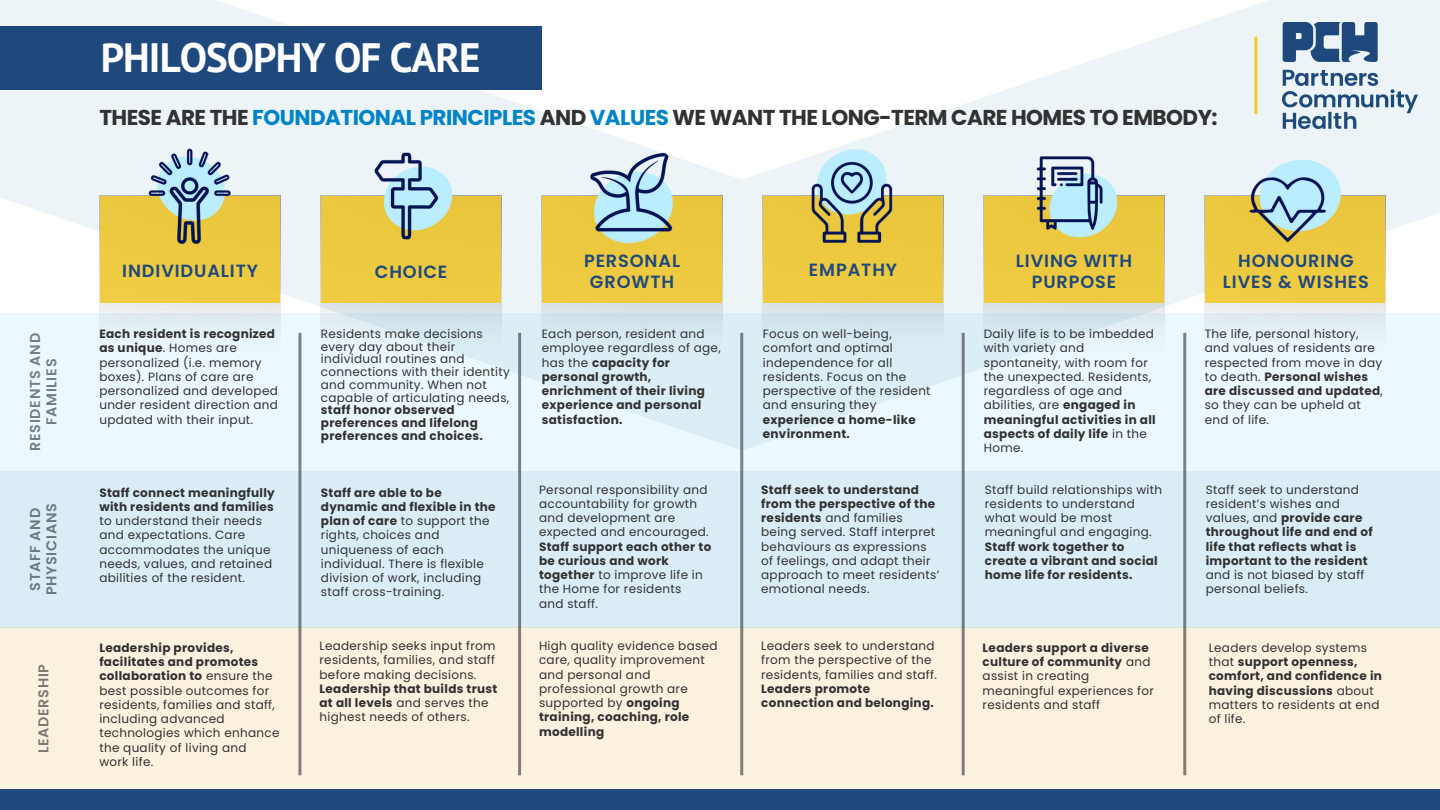
<style>
.page{position:relative;width:1440px;height:810px;background:#fff}
.page>*{position:absolute;margin:0;border:0;box-sizing:border-box;transform-origin:0 0}
.t1{font:700 40.9px "PT Sans";letter-spacing:-.025em;color:#fff}
.t2{font:700 21.5px "Poppins";letter-spacing:-.025em;color:#323232}
.t3{font:600 17.7px/21px "Poppins";letter-spacing:.05em;color:#1f497d;text-align:center}
.t4{font:600 14.3px/16.5px "Poppins";letter-spacing:.05em;color:#000;text-align:center}
.t5{font:12px/14.2px "Poppins";letter-spacing:.025em;color:#323232}
.t6{font:700 12px/14.2px "Poppins";letter-spacing:.025em;color:#323232}
.s1{color:#0084c7}
.s2{font-weight:700}
.s3{font-weight:400}
</style>
<div class="page">
<svg style="left:0;top:0;width:1440px;height:313px;fill:#ecf4f7"></svg>
<div style="left:0;top:27px;width:541px;height:62px;background:#1f497d"></div>
<div style="left:0;top:471px;width:1440px;height:157px;background:#daedf7"></div>
<div style="left:0;top:313px;width:1440px;height:158px;background:linear-gradient(to right,#e8f6fc,#e8f6fc)"></div>
<div style="left:0;top:628px;width:1440px;height:162px;background:#fbf1df"></div>
<hr style="left:298px;top:333px;width:3px;height:442px;background:#323232">
<hr style="left:518px;top:333px;width:3px;height:442px;background:#323232">
<img style="left:100px;top:303px;width:180px;height:54px">
<div style="left:100px;top:196px;width:180px;height:107px;background:#edca40"></div>
<img style="left:135px;top:141px;width:110px;height:110px;border-radius:50%">
<hr style="left:740px;top:333px;width:3px;height:442px;background:#323232">
<img style="left:321px;top:303px;width:180px;height:54px">
<div style="left:321px;top:196px;width:180px;height:107px;background:#ecc940"></div>
<img style="left:353px;top:141px;width:109px;height:110px;border-radius:50%">
<img style="left:542px;top:303px;width:180px;height:54px">
<div style="left:542px;top:196px;width:180px;height:107px;background:#edc940"></div>
<img style="left:574px;top:141px;width:113px;height:113px;border-radius:50%">
<img style="left:763px;top:303px;width:180px;height:54px">
<div style="left:763px;top:196px;width:180px;height:107px;background:#edc940"></div>
<img style="left:795px;top:141px;width:113px;height:113px;border-radius:50%">
<img style="left:984px;top:303px;width:180px;height:54px">
<div style="left:984px;top:196px;width:180px;height:107px;background:#ecc940"></div>
<img style="left:1019px;top:141px;width:110px;height:110px;border-radius:50%">
<img style="left:1204px;top:196px;width:181px;height:161px">
<div style="left:1205px;top:196px;width:180px;height:107px;background:#edca40"></div>
<img style="left:1240px;top:141px;width:110px;height:110px;border-radius:50%">
<hr style="left:962px;top:333px;width:3px;height:442px;background:#323232">
<hr style="left:1183px;top:333px;width:3px;height:442px;background:#323232">
<hr style="left:1254px;top:37px;width:3px;height:77px;background:#f2ca30">
<div style="left:0;top:790px;width:1440px;height:20px;background:#1f497d"></div>
<img style="left:1283px;top:22px;width:134px;height:107px">
<h1 class="t1" style="left:101px;top:31px;width:381px">PHILOSOPHY OF CARE</h1>
<h2 class="t2" style="left:99px;top:102px;width:1120px">THESE ARE THE <span class="s1">FOUNDATIONAL PRINCIPLES</span> AND <span class="s1">VALUES</span> WE WANT THE LONG-TERM CARE HOMES TO EMBODY:</h2>
<p class="t4" style="left:27px;top:451px;width:119px;rotate:-90deg">RESIDENTS AND<br>FAMILIES</p>
<p class="t4" style="left:27px;top:595px;width:93px;rotate:-90deg">STAFF AND<br>PHYSICIANS</p>
<p class="t4" style="left:35px;top:753px;width:91px;rotate:-90deg">LEADERSHIP</p>
<h3 class="t3" style="left:122px;top:261px;width:137px">INDIVIDUALITY</h3>
<p class="t5" style="left:99px;top:327px;width:180px"><span class="s2">Each resident is recognized as unique</span>. Homes are personalized (i.e. memory boxes). Plans of care are personalized and developed under resident direction and updated with their input.</p>
<p class="t6" style="left:99px;top:485px;width:177px">Staff connect meaningfully with residents and families</p>
<p class="t5" style="left:99px;top:514px;width:174px">to understand their needs and expectations. Care accommodates the unique needs, values, and retained abilities of the resident.</p>
<p class="t5" style="left:99px;top:640px;width:182px"><span class="s2">Leadership provides, facilitates and promotes collaboration to</span> ensure the best possible outcomes for residents, families and staff, including advanced technologies which enhance the quality of living and<br>work life.</p>
<h3 class="t3" style="left:375px;top:261px;width:74px">CHOICE</h3>
<p class="t5" style="left:321px;top:327px;width:190px;line-height:12.8px">Residents make decisions every day about their individual routines and connections with their identity and community. When not capable of articulating needs,</p>
<p class="t6" style="left:321px;top:404px;width:163px;line-height:12.8px">staff honor observed preferences and lifelong preferences and choices.</p>
<p class="t5" style="left:321px;top:485px;width:176px"><span class="s2">Staff are able to be dynamic and flexible in the plan of care</span> to support the rights, choices and uniqueness of each individual. There is flexible division of work, including staff cross-training.</p>
<p class="t5" style="left:320px;top:639px;width:178px;text-align:justify">Leadership seeks input from residents, families, and staff before making decisions.</p>
<p class="t6" style="left:320px;top:682px;width:179px">Leadership that builds trust at all levels <span class="s3">and serves the highest needs of others.</span></p>
<h3 class="t3" style="left:584px;top:251px;width:98px">PERSONAL<br>GROWTH</h3>
<p class="t6" style="left:542px;top:327px;width:180px"><span class="s3">Each person, resident and employee regardless of age, has the</span> capacity for personal growth, enrichment of their living experience and personal satisfaction.</p>
<h3 class="t3" style="left:809px;top:260px;width:90px">EMPATHY</h3>
<p class="t5" style="left:763px;top:327px;width:169px">Focus on well-being, comfort and optimal independence for all residents. Focus on the perspective of the resident and ensuring they</p>
<p class="t6" style="left:763px;top:412px;width:155px">experience a home-like environment.</p>
<h3 class="t3" style="left:1016px;top:251px;width:118px">LIVING WITH<br>PURPOSE</h3>
<p class="t5" style="left:984px;top:327px;width:174px">Daily life is to be imbedded with variety and spontaneity, with room for the unexpected. Residents, regardless of age and abilities, are <span class="s2">engaged in meaningful activities in all aspects of daily life</span> in the<br>Home.</p>
<h3 class="t3" style="left:1223px;top:250px;width:148px">HONOURING<br>LIVES &amp; WISHES</h3>
<p class="t5" style="left:1205px;top:327px;width:180px">The life, personal history, and values of residents are respected from move in day to death. <span class="s2">Personal wishes are discussed and updated</span>, so they can be upheld at end of life.</p>
<p class="t5" style="left:761px;top:482px;width:180px"><span class="s2">Staff seek to understand from the perspective of the residents</span> and families being served. Staff interpret behaviours as expressions of feelings, and adapt their approach to meet residents’ emotional needs.</p>
<p class="t5" style="left:985px;top:482px;width:179px">Staff build relationships with residents to understand what would be most meaningful and engaging.</p>
<p class="t6" style="left:1206px;top:482px;width:169px"><span class="s3">Staff seek to understand resident’s wishes and values, and</span> provide care throughout life and end of life that reflects what is important to the resident</p>
<p class="t5" style="left:1206px;top:568px;width:160px">and is not biased by staff personal beliefs.</p>
<p class="t5" style="left:539px;top:482px;width:171px">Personal responsibility and accountability for growth and development are expected and encouraged.</p>
<p class="t6" style="left:539px;top:539px;width:174px">Staff support each other to be curious and work together <span class="s3">to improve life in the Home for residents<br>and staff.</span></p>
<p class="t5" style="left:539px;top:639px;width:180px">High quality evidence based care, quality improvement and personal and professional growth are supported by <span class="s2">ongoing training, coaching, role modelling</span></p>
<p class="t5" style="left:761px;top:639px;width:177px">Leaders seek to understand from the perspective of the residents, families and staff.</p>
<p class="t6" style="left:985px;top:539px;width:174px">Staff work together to create a vibrant and social home life for residents.</p>
<p class="t5" style="left:983px;top:640px;width:173px"><span class="s2">Leaders support a diverse culture of community</span> and assist in creating meaningful experiences for residents and staff</p>
<p class="t5" style="left:1209px;top:640px;width:175px">Leaders develop systems that <span class="s2">support openness, comfort, and confidence in having discussions</span> about matters to residents at end of life.</p>
<p class="t6" style="left:761px;top:682px;width:174px">Leaders promote connection and belonging.</p>
</div>
